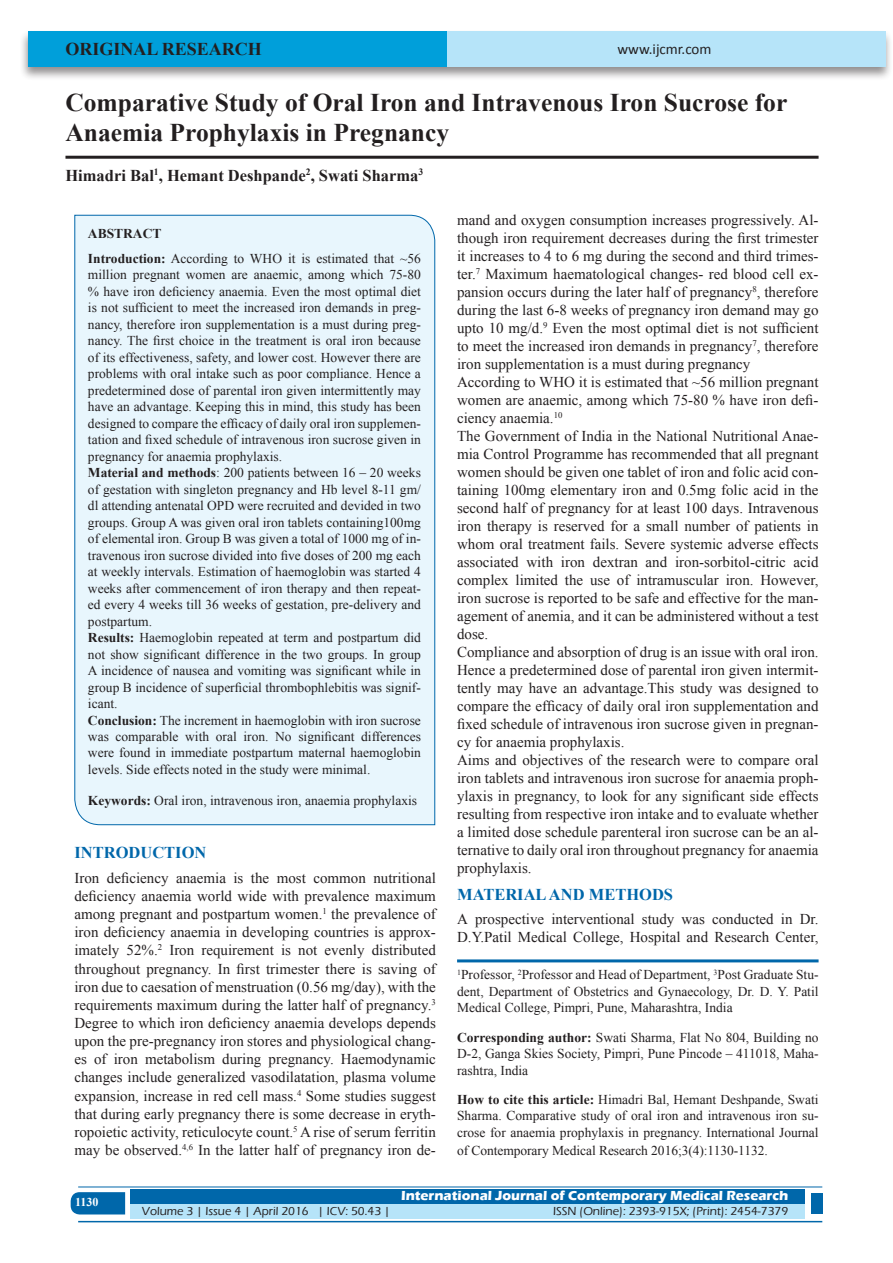
<style>
.page{position:relative;width:893px;height:1263px;background:#fff}
.page>*{position:absolute;margin:0;border:0;box-sizing:border-box;transform-origin:0 0}
.A_Title_New{font:700 25.5px/30px "Times New Roman";color:#231f20}
.AT_new{font:700 18px "Times New Roman";color:#231f20}
.AU-New{font:700 16.5px "Times New Roman";color:#231f20}
.t1{font:700 16.5px "Times New Roman";color:#0067aa}
.TX_New{font:15px/18px "Times New Roman";color:#231f20;text-align:justify}
.t2{font:15px "Calibri";color:#231f20}
.HTC_new{font:13.5px/16.5px "Times New Roman";color:#231f20}
.Affi_New{font:13.5px/16.5px "Times New Roman";color:#231f20;text-align:justify}
.Corresponding{font:13.5px/16.5px "Times New Roman";color:#231f20;text-align:justify}
.t3{font:700 13.5px "Eras ITC";color:#fff}
.t4{font:500 12px "Eras ITC";color:#231f20}
.t5{font:700 12px "Times New Roman";color:#fff}
.s1{font-weight:700}
</style>
<div class="page">
<div style="left:19px;top:29px;width:874px;height:52px;background:#231f20;opacity:.5"></div>
<div style="left:28px;top:31px;width:857px;height:35px;background:#b6e4f9"></div>
<div style="left:28px;top:31px;width:418px;height:35px;background:#009fda"></div>
<svg style="left:71px;top:1192px;width:54px;height:22px"></svg>
<div style="left:130px;top:1189px;width:674px;height:15px;background:#0067aa"></div>
<div style="left:130px;top:1204px;width:674px;height:15px;background:#b6e4f9"></div>
<hr style="left:78px;top:1186px;width:744px;height:1px;background:#0067aa">
<hr style="left:78px;top:1221px;width:744px;height:1px;background:#0067aa">
<div style="left:811px;top:1193px;width:11px;height:21px;background:#0067aa"></div>
<hr style="left:65px;top:156px;width:754px;height:3px;background:#231f20">
<div style="left:74px;top:214px;width:361px;height:611px;background:#e8f6fd"></div>
<hr style="left:457px;top:959px;width:362px;height:3px;background:#0067aa">
<p class="AT_new" style="left:65px;top:36px;width:198px">ORIGINAL RESEARCH</p>
<p class="t2" style="left:617px;top:40px;width:96px">www.ijcmr.com</p>
<p class="A_Title_New" style="left:65px;top:87px;width:723px">Comparative Study of Oral Iron and Intravenous Iron Sucrose for<br>Anaemia Prophylaxis in Pregnancy</p>
<p class="AU-New" style="left:65px;top:164px;width:359px">Himadri Bal<sup>1</sup>, Hemant Deshpande<sup>2</sup>, Swati Sharma<sup>3</sup></p>
<p class="HTC_new" style="left:88px;top:220px;width:334px;line-height:25px"><span class="s1">ABSTRACT<br>Introduction:</span> According to WHO it is estimated that ~56</p>
<p class="HTC_new" style="left:88px;top:266px;width:335px">million pregnant women are anaemic, among which 75-80 % have iron deficiency anaemia. Even the most optimal diet is not sufficient to meet the increased iron demands in preg&shy;nancy, therefore iron supplementation is a must during preg&shy;nancy. The first choice in the treatment is oral iron because of its effectiveness, safety, and lower cost. However there are problems with oral intake such as poor compliance. Hence a predetermined dose of parental iron given intermittently may have an advantage. Keeping this in mind, this study has been designed to compare the efficacy of daily oral iron supplemen&shy;tation and fixed schedule of intravenous iron sucrose given in pregnancy for anaemia prophylaxis.<br><span class="s1">Material and methods</span>: 200 patients between 16 – 20 weeks of gestation with singleton pregnancy and Hb level 8-11 gm/ dl attending antenatal OPD were recruited and devided in two groups. Group A was given oral iron tablets containing100mg of elemental iron. Group B was given a total of 1000 mg of in&shy;travenous iron sucrose divided into five doses of 200 mg each at weekly intervals. Estimation of haemoglobin was started 4 weeks after commencement of iron therapy and then repeat&shy;ed every 4 weeks till 36 weeks of gestation, pre-delivery and postpartum.<br><span class="s1">Results:</span> Haemoglobin repeated at term and postpartum did not show significant difference in the two groups. In group A incidence of nausea and vomiting was significant while in group B incidence of superficial thrombophlebitis was signif&shy;icant.<br><span class="s1">Conclusion:</span> The increment in haemoglobin with iron sucrose was comparable with oral iron. No significant differences were found in immediate postpartum maternal haemoglobin levels. Side effects noted in the study were minimal.</p>
<p class="HTC_new" style="left:88px;top:792px;width:331px"><span class="s1">Keywords:</span> Oral iron, intravenous iron, anaemia prophylaxis</p>
<h1 class="t1" style="left:74px;top:841px;width:133px">INTRODUCTION</h1>
<p class="TX_New" style="left:74px;top:868px;width:363px">Iron deficiency anaemia is the most common nutritional deficiency anaemia world wide with prevalence maximum among pregnant and postpartum women.<sup>1</sup> the prevalence of iron deficiency anaemia in developing countries is approx&shy;imately 52%.<sup>2</sup> Iron requirement is not evenly distributed throughout pregnancy. In first trimester there is saving of iron due to caesation of menstruation (0.56 mg/day), with the requirements maximum during the latter half of pregnancy.<sup>3<br></sup>Degree to which iron deficiency anaemia develops depends upon the pre-pregnancy iron stores and physiological chang&shy;es of iron metabolism during pregnancy. Haemodynamic changes include generalized vasodilatation, plasma volume expansion, increase in red cell mass.<sup>4</sup> Some studies suggest that during early pregnancy there is some decrease in eryth&shy;ropoietic activity, reticulocyte count.<sup>5</sup> A rise of serum ferritin may be observed.<sup>4,6</sup> In the latter half of pregnancy iron de-</p>
<p class="TX_New" style="left:457px;top:211px;width:363px">mand and oxygen consumption increases progressively. Al&shy;though iron requirement decreases during the first trimester it increases to 4 to 6 mg during the second and third trimes&shy;ter.<sup>7</sup> Maximum haematological changes- red blood cell ex&shy;pansion occurs during the later half of pregnancy<sup>8</sup>, therefore during the last 6-8 weeks of pregnancy iron demand may go upto 10 mg/d.<sup>9</sup> Even the most optimal diet is not sufficient to meet the increased iron demands in pregnancy<sup>7</sup>, therefore iron supplementation is a must during pregnancy</p>
<p class="TX_New" style="left:457px;top:373px;width:363px">According to WHO it is estimated that ~56 million pregnant women are anaemic, among which 75-80 % have iron defi&shy;ciency anaemia.<sup>10</sup></p>
<p class="TX_New" style="left:457px;top:427px;width:363px">The Government of India in the National Nutritional Anae&shy;mia Control Programme has recommended that all pregnant women should be given one tablet of iron and folic acid con&shy;taining 100mg elementary iron and 0.5mg folic acid in the second half of pregnancy for at least 100 days. Intravenous iron therapy is reserved for a small number of patients in whom oral treatment fails. Severe systemic adverse effects associated with iron dextran and iron-sorbitol-citric acid complex limited the use of intramuscular iron. However, iron sucrose is reported to be safe and effective for the man&shy;agement of anemia, and it can be administered without a test dose.</p>
<p class="TX_New" style="left:457px;top:643px;width:363px">Compliance and absorption of drug is an issue with oral iron.<br>Hence a predetermined dose of parental iron given intermit&shy;tently may have an advantage.This study was designed to compare the efficacy of daily oral iron supplementation and fixed schedule of intravenous iron sucrose given in pregnan&shy;cy for anaemia prophylaxis.</p>
<p class="TX_New" style="left:457px;top:751px;width:363px">Aims and objectives of the research were to compare oral iron tablets and intravenous iron sucrose for anaemia proph&shy;ylaxis in pregnancy, to look for any significant side effects resulting from respective iron intake and to evaluate whether a limited dose schedule parenteral iron sucrose can be an al&shy;ternative to daily oral iron throughout pregnancy for anaemia prophylaxis.</p>
<h1 class="t1" style="left:457px;top:883px;width:218px">MATERIAL AND METHODS</h1>
<p class="TX_New" style="left:457px;top:910px;width:363px">A prospective interventional study was conducted in Dr.<br>D.Y.Patil Medical College, Hospital and Research Center,</p>
<p class="Affi_New" style="left:457px;top:966px;width:363px"><sup>1</sup>Professor, <sup>2</sup>Professor and Head of Department, <sup>3</sup>Post Graduate Stu&shy;dent, Department of Obstetrics and Gynaecology, Dr. D. Y. Patil Medical College, Pimpri, Pune, Maharashtra, India</p>
<p class="Corresponding" style="left:457px;top:1029px;width:363px"><span class="s1">Corresponding author:</span> Swati Sharma, Flat No 804, Building no D-2, Ganga Skies Society, Pimpri, Pune Pincode – 411018, Maha&shy;rashtra, India</p>
<p class="HTC_new" style="left:457px;top:1091px;width:363px;text-align:justify"><span class="s1">How to cite this article:</span> Himadri Bal, Hemant Deshpande, Swati Sharma. Comparative study of oral iron and intravenous iron su&shy;crose for anaemia prophylaxis in pregnancy. International Journal</p>
<p class="HTC_new" style="left:457px;top:1142px;width:312px">of Contemporary Medical Research 2016;3(4):1130-1132.</p>
<h4 class="t5" style="left:75px;top:1194px;width:25px">1130</h4>
<p class="t3" style="left:401px;top:1188px;width:389px">International Journal of Contemporary Medical Research</p>
<p class="t4" style="left:142px;top:1204px;width:250px">Volume 3 | Issue 4 | April 2016 | ICV: 50.43 |</p>
<p class="t4" style="left:553px;top:1204px;width:237px">ISSN (Online): 2393-915X; (Print): 2454-7379</p>
</div>
